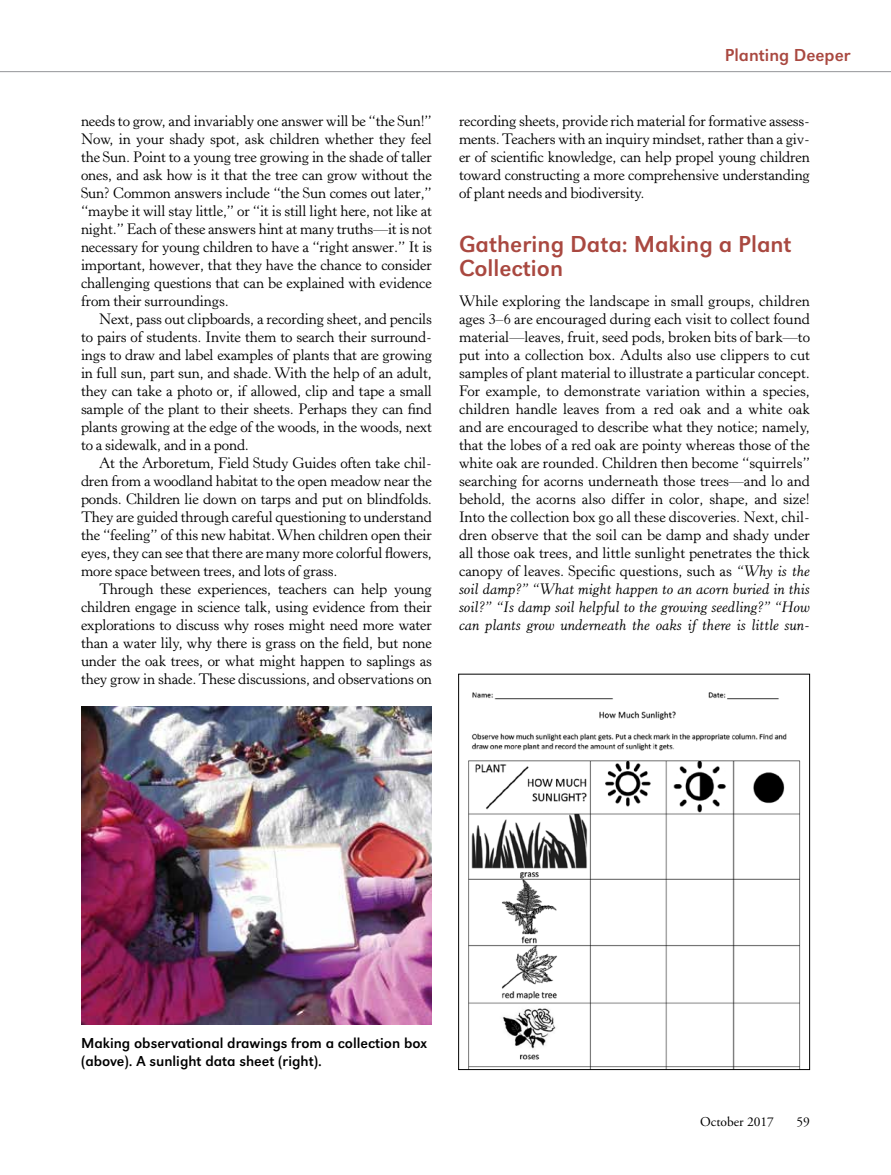
<style>
.page{position:relative;width:891px;height:1175px;background:#fff}
.page>*{position:absolute;margin:0;border:0;box-sizing:border-box;transform-origin:0 0}
.t1{font:24px/24px "URW Grotesk TOT";color:#a94840}
.t2{font:18px "URW Grotesk TOT";color:#a94840}
.t3{font:15px/18px "Horley Old Style MT Std";letter-spacing:-.01em;color:#000;text-align:justify}
.t4{font:15px/18px "URW Grotesk TOT";color:#000}
.t5{font:13.5px "Adobe Garamond Pro";color:#000}
.s1{font-style:italic}
</style>
<div class="page">
<hr style="left:0;top:71px;width:891px;height:1px;background:#939598">
<img style="left:81px;top:706px;width:351px;height:318px">
<img style="left:468px;top:692px;width:333px;height:376px">
<div style="left:458px;top:674px;width:352px;height:396px;border:1px solid #000"></div>
<p class="t3" style="left:81px;top:112px;width:353px">needs to grow, and invariably one answer will be “the Sun!” Now, in your shady spot, ask children whether they feel the Sun. Point to a young tree growing in the shade of taller ones, and ask how is it that the tree can grow without the Sun? Common answers include “the Sun comes out later,” “maybe it will stay little,” or “it is still light here, not like at night.” Each of these answers hint at many truths—it is not necessary for young children to have a “right answer.” It is important, however, that they have the chance to consider challenging questions that can be explained with evidence from their surroundings.</p>
<p class="t3" style="left:81px;top:310px;width:353px;text-indent:18px">Next, pass out clipboards, a recording sheet, and pencils to pairs of students. Invite them to search their surround&shy;ings to draw and label examples of plants that are growing in full sun, part sun, and shade. With the help of an adult, they can take a photo or, if allowed, clip and tape a small sample of the plant to their sheets. Perhaps they can find plants growing at the edge of the woods, in the woods, next to a sidewalk, and in a pond.</p>
<p class="t3" style="left:81px;top:454px;width:353px;text-indent:18px">At the Arboretum, Field Study Guides often take chil&shy;dren from a woodland habitat to the open meadow near the ponds. Children lie down on tarps and put on blindfolds.<br>They are guided through careful questioning to understand the “feeling” of this new habitat. When children open their eyes, they can see that there are many more colorful flowers, more space between trees, and lots of grass.</p>
<p class="t3" style="left:81px;top:580px;width:353px;text-indent:18px">Through these experiences, teachers can help young children engage in science talk, using evidence from their explorations to discuss why roses might need more water than a water lily, why there is grass on the field, but none under the oak trees, or what might happen to saplings as they grow in shade. These discussions, and observations on</p>
<p class="t2" style="left:725px;top:44px;width:127px">Planting Deeper</p>
<p class="t3" style="left:459px;top:112px;width:353px">recording sheets, provide rich material for formative assess&shy;ments. Teachers with an inquiry mindset, rather than a giv&shy;er of scientific knowledge, can help propel young children toward constructing a more comprehensive understanding of plant needs and biodiversity.</p>
<h1 class="t1" style="left:459px;top:232px;width:334px">Gathering Data: Making a Plant<br>Collection</h1>
<p class="t3" style="left:459px;top:292px;width:353px">While exploring the landscape in small groups, children ages 3–6 are encouraged during each visit to collect found material—leaves, fruit, seed pods, broken bits of bark—to put into a collection box. Adults also use clippers to cut samples of plant material to illustrate a particular concept.<br>For example, to demonstrate variation within a species, children handle leaves from a red oak and a white oak and are encouraged to describe what they notice; namely, that the lobes of a red oak are pointy whereas those of the white oak are rounded. Children then become “squirrels” searching for acorns underneath those trees—and lo and behold, the acorns also differ in color, shape, and size!<br>Into the collection box go all these discoveries. Next, chil&shy;dren observe that the soil can be damp and shady under all those oak trees, and little sunlight penetrates the thick canopy of leaves. Specific questions, such as <span class="s1">“Why is the soil damp?” “What might happen to an acorn buried in this soil?” “Is damp soil helpful to the growing seedling?” “How can plants grow underneath the oaks if there is little sun-</span></p>
<p class="t4" style="left:81px;top:1034px;width:348px">Making observational drawings from a collection box (above). A sunlight data sheet (right).</p>
<p class="t5" style="left:700px;top:1113px;width:75px">October 2017</p>
<p class="t5" style="left:796px;top:1113px;width:15px">59</p>
</div>
